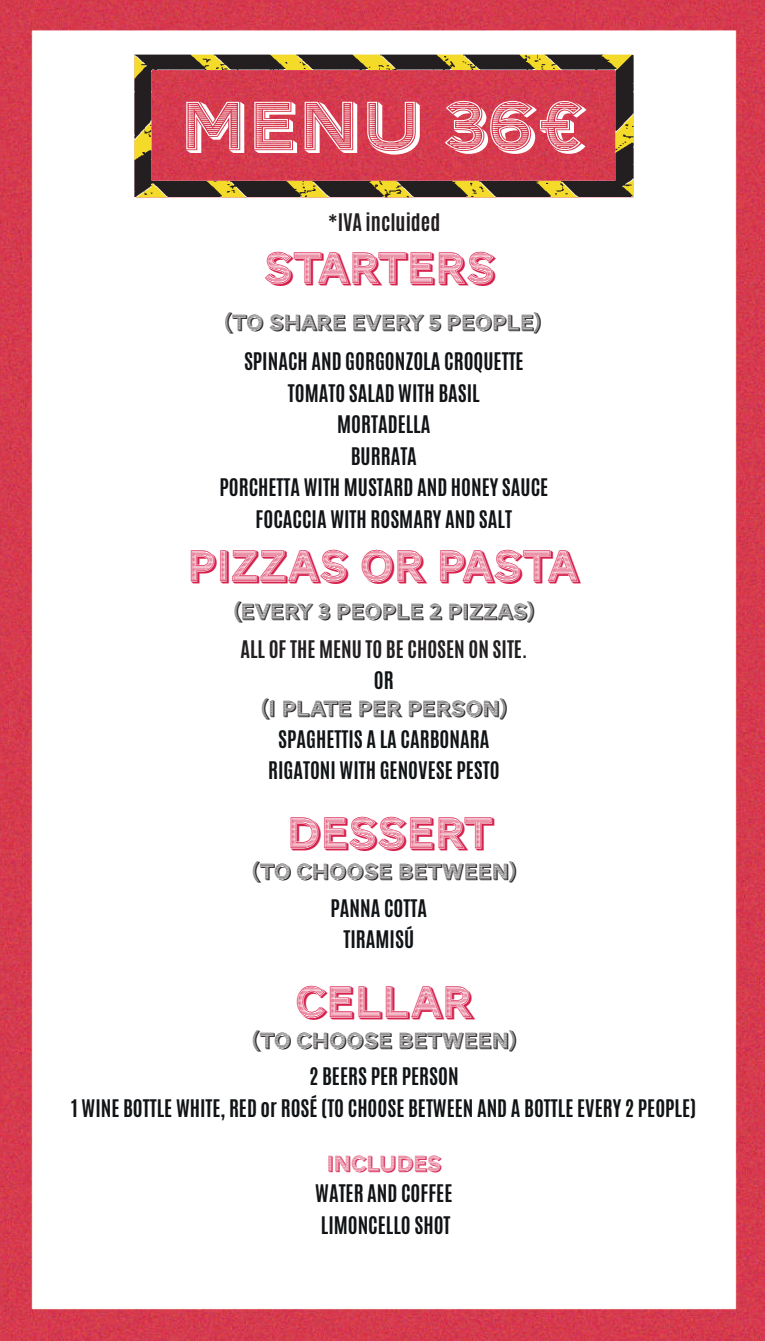
<style>
.page{position:relative;width:765px;height:1341px;background:#fff}
.page>*{position:absolute;margin:0;border:0;box-sizing:border-box;transform-origin:0 0}
.t1{font:70.42px "AW Conqueror Std Carved";color:#fff;scale:1.14 1}
.t2{font:45.45px "AW Conqueror Std Carved";color:#d7214d}
.t3{font:22.5px "AW Conqueror Std Carved";color:#231f20}
.t4{font:22.5px "AW Conqueror Std Carved";color:#d7214d}
.t5{font:700 20.25px/31.5px "Antonio";color:#111416;text-align:center}
.t6{font:700 20.25px "Antonio";color:#231f20}
</style>
<div class="page">
<img style="left:0;top:0;width:751px;height:1341px">
<img style="left:53px;top:0;width:660px;height:280px">
<img style="left:751px;top:0;width:13px;height:1341px">
<h1 class="t1" style="left:179px;top:89px;width:356px">MENU 36€</h1>
<p class="t6" style="left:328px;top:207px;width:113px">*IVA incluided</p>
<h2 class="t2" style="left:262px;top:244px;width:234px">STARTERS</h2>
<p class="t3" style="left:224px;top:311px;width:318px">(TO SHARE EVERY 5 PEOPLE)</p>
<p class="t5" style="left:219px;top:346px;width:330px">SPINACH AND GORGONZOLA CROQUETTE<br>TOMATO SALAD WITH BASIL<br>MORTADELLA<br>BURRATA<br>PORCHETTA WITH MUSTARD AND HONEY SAUCE<br>FOCACCIA WITH ROSMARY AND SALT</p>
<h2 class="t2" style="left:187px;top:542px;width:392px">PIZZAS OR PASTA</h2>
<p class="t3" style="left:233px;top:600px;width:302px">(EVERY 3 PEOPLE 2 PIZZAS)</p>
<p class="t6" style="left:240px;top:634px;width:288px">ALL OF THE MENU TO BE CHOSEN ON SITE.</p>
<p class="t5" style="left:374px;top:665px;width:21px">OR</p>
<p class="t3" style="left:261px;top:697px;width:247px">(1 PLATE PER PERSON)</p>
<p class="t5" style="left:268px;top:724px;width:233px">SPAGHETTIS A LA CARBONARA<br>RIGATONI WITH GENOVESE PESTO</p>
<h2 class="t2" style="left:286px;top:809px;width:207px">DESSERT</h2>
<p class="t3" style="left:251px;top:860px;width:266px">(TO CHOOSE BETWEEN)</p>
<p class="t5" style="left:330px;top:892px;width:98px">PANNA COTTA<br>TIRAMISÚ</p>
<h2 class="t2" style="left:295px;top:978px;width:179px">CELLAR</h2>
<p class="t3" style="left:251px;top:1028px;width:266px">(TO CHOOSE BETWEEN)</p>
<p class="t5" style="left:71px;top:1061px;width:626px">2 BEERS PER PERSON<br>1 WINE BOTTLE WHITE, RED or ROSÉ (TO CHOOSE BETWEEN AND A BOTTLE EVERY 2 PEOPLE)</p>
<p class="t4" style="left:326px;top:1151px;width:116px">INCLUDES</p>
<p class="t5" style="left:315px;top:1178px;width:139px;text-align:left">WATER AND COFFEE<br>LIMONCELLO SHOT</p>
</div>
